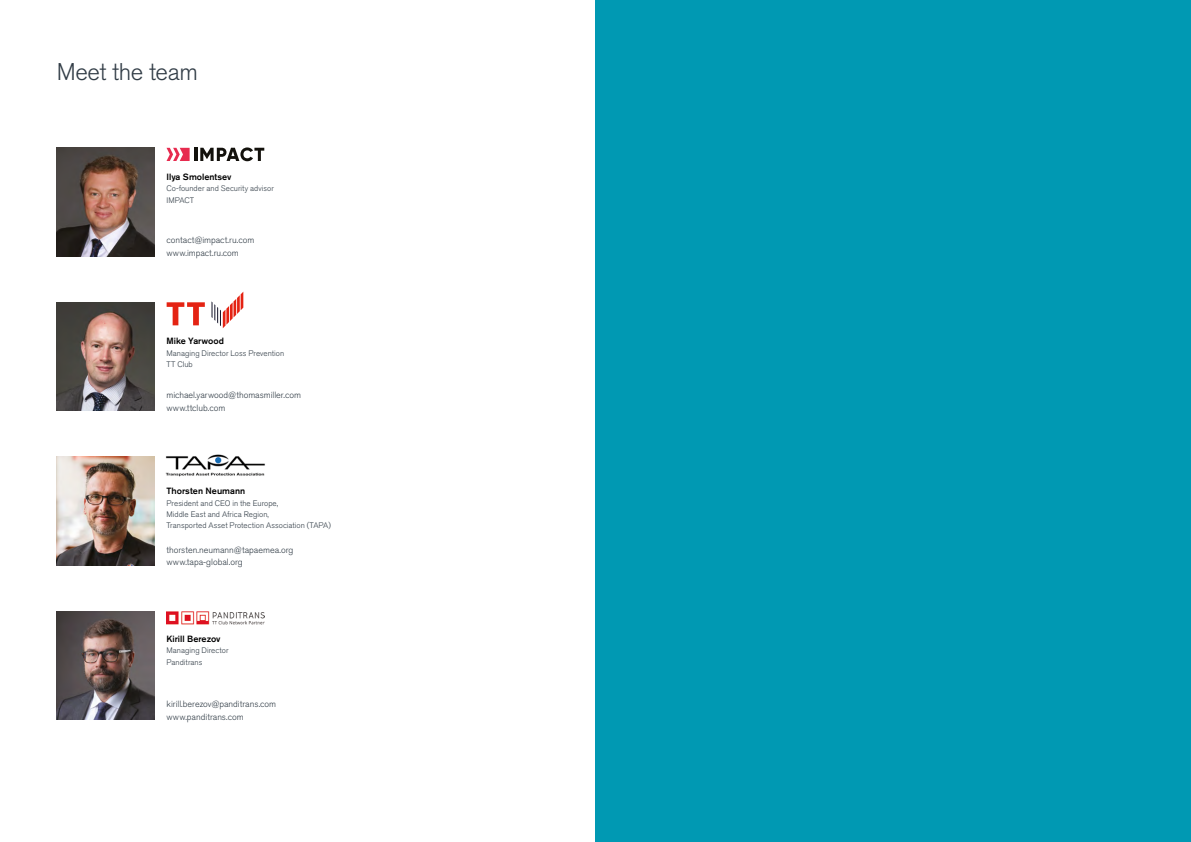
<style>
.page{position:relative;width:1191px;height:842px;background:#fff}
.page>*{position:absolute;margin:0;border:0;box-sizing:border-box;transform-origin:0 0}
.t1{font:300 24px "Akzidenz Grotesk BE";letter-spacing:-.015em;color:#313c46}
.t2{font:300 9px/12.4px "Akzidenz Grotesk BE";color:#313c46}
.t3{font:500 9px "Akzidenz Grotesk BE";color:#000}
.t4{font:300 8px/11.4px "Akzidenz Grotesk BE";letter-spacing:.005em;color:#313c46}
</style>
<div class="page">
<div style="left:596px;top:0;width:595px;height:842px;background:#0099b3"></div>
<img style="left:57px;top:148px;width:98px;height:108px">
<img style="left:57px;top:302px;width:97px;height:109px">
<img style="left:57px;top:457px;width:97px;height:108px">
<img style="left:57px;top:611px;width:97px;height:109px">
<svg style="left:166px;top:147px;width:98px;height:14px"></svg>
<svg style="left:167px;top:302px;width:38px;height:23px"></svg>
<svg style="left:211px;top:292px;width:32px;height:36px"></svg>
<img style="left:165px;top:454px;width:100px;height:23px">
<img style="left:166px;top:611px;width:98px;height:13px">
<h1 class="t1" style="left:57px;top:59px;width:143px">Meet the team</h1>
<p class="t3" style="left:166px;top:171px;width:67px">Ilya Smolentsev</p>
<p class="t4" style="left:166px;top:183px;width:109px">Co-founder and Security advisor<br>IMPACT</p>
<p class="t2" style="left:167px;top:234px;width:89px">contact@impact.ru.com www.impact.ru.com</p>
<p class="t3" style="left:166px;top:336px;width:59px">Mike Yarwood</p>
<p class="t4" style="left:166px;top:347px;width:119px">Managing Director Loss Prevention<br>TT Club</p>
<p class="t2" style="left:166px;top:389px;width:136px">michael.yarwood@thomasmiller.com www.ttclub.com</p>
<p class="t3" style="left:166px;top:485px;width:80px">Thorsten Neumann</p>
<p class="t4" style="left:166px;top:497px;width:166px">President and CEO in the Europe,<br>Middle East and Africa Region,<br>Transported Asset Protection Association (TAPA)</p>
<p class="t2" style="left:166px;top:544px;width:128px">thorsten.neumann@tapaemea.org www.tapa-global.org</p>
<p class="t3" style="left:166px;top:633px;width:56px">Kirill Berezov</p>
<p class="t4" style="left:166px;top:645px;width:64px">Managing Director<br>Panditrans</p>
<p class="t2" style="left:166px;top:698px;width:111px">kirill.berezov@panditrans.com www.panditrans.com</p>
</div>
